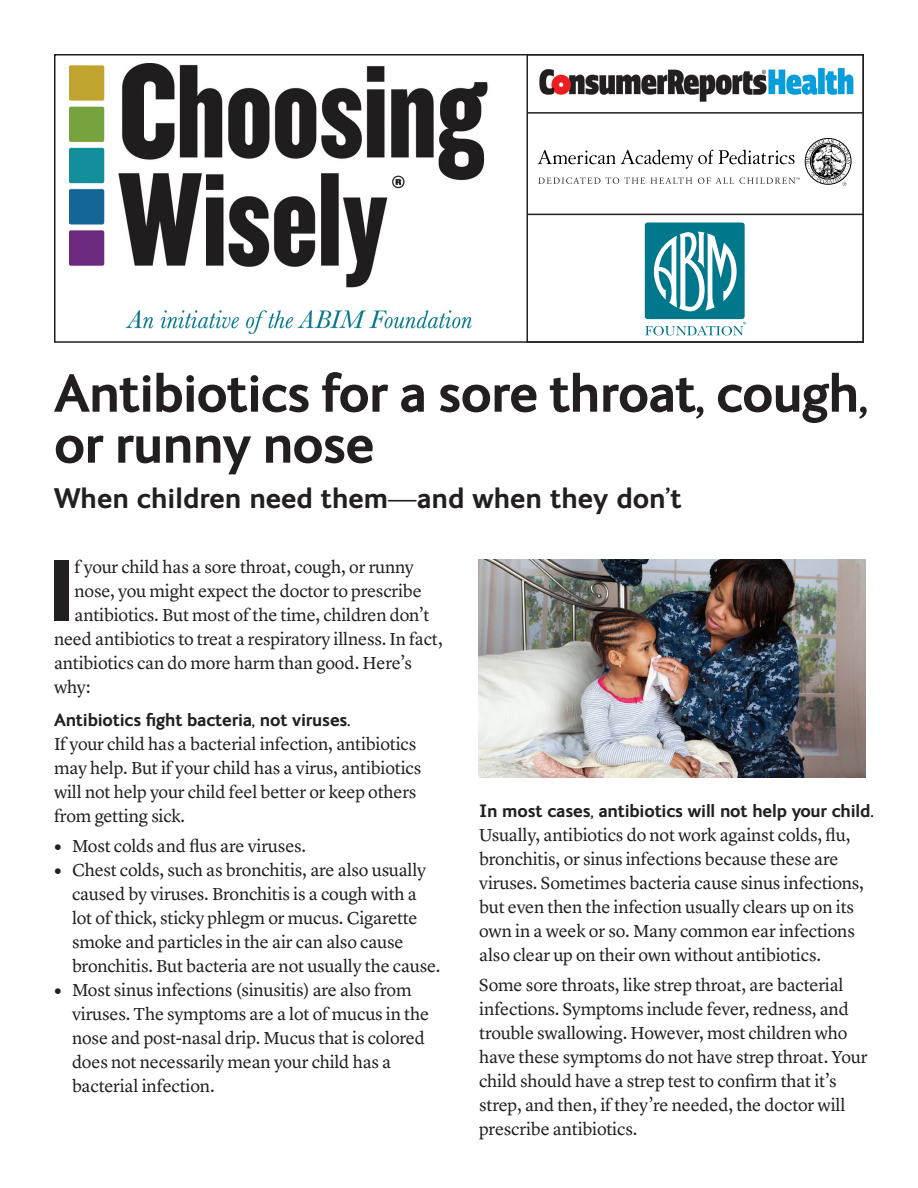
<style>
.page{position:relative;width:918px;height:1188px;background:#fff}
.page>*{position:absolute;margin:0;border:0;box-sizing:border-box;transform-origin:0 0}
.t1{font:extra-condensed 85.05px "Helvetica";color:#231f20}
._12_16_Lyon{font:700 54px "FS Ingrid";letter-spacing:-.02em;color:#231f20}
._19_SubHd{font:700 28.5px "FS Ingrid";color:#231f20}
.BODYBULLETS{font:18px/24px "Lyon Text";letter-spacing:-.01em;color:#231f20}
._12Body_Subhd{font:700 18px "FS Ingrid";letter-spacing:-.01em;color:#231f20}
.t2{font:600 7.5px "New Baskerville";color:#00788b}
.s1{font-family:"FS Ingrid";font-weight:700}
</style>
<div class="page">
<div style="left:645px;top:223px;width:100px;height:96px;background:#00788b;border-radius:3px"></div>
<svg style="left:654px;top:232px;width:83px;height:79px"></svg>
<svg style="left:645px;top:326px;width:98px;height:9px"></svg>
<img style="left:539px;top:67px;width:315px;height:35px">
<img style="left:70px;top:63px;width:418px;height:271px">
<div style="left:526px;top:54px;width:338px;height:289px;border:2px solid #231f20"></div>
<hr style="left:528px;top:112px;width:336px;height:2px;background:#231f20">
<hr style="left:528px;top:214px;width:335px;height:1px;background:#231f20">
<img style="left:478px;top:559px;width:388px;height:219px">
<svg style="left:538px;top:138px;width:313px;height:48px"></svg>
<p class="t2" style="left:743px;top:320px;width:5px">®</p>
<p class="_12_16_Lyon" style="left:54px;top:357px;width:816px">Antibiotics for a sore throat, cough,</p>
<p class="_12_16_Lyon" style="left:54px;top:408px;width:322px">or runny nose</p>
<p class="_19_SubHd" style="left:54px;top:479px;width:629px">When children need them—and when they don’t</p>
<p class="BODYBULLETS" style="left:75px;top:554px;width:341px">f your child has a sore throat, cough, or runny</p>
<p class="BODYBULLETS" style="left:75px;top:578px;width:349px">nose, you might expect the doctor to prescribe</p>
<p class="BODYBULLETS" style="left:75px;top:602px;width:356px">antibiotics. But most of the time, children don’t</p>
<p class="BODYBULLETS" style="left:54px;top:626px;width:390px">need antibiotics to treat a respiratory illness. In fact,</p>
<p class="BODYBULLETS" style="left:54px;top:650px;width:359px">antibiotics can do more harm than good. Here’s</p>
<p class="BODYBULLETS" style="left:54px;top:674px;width:38px">why:</p>
<p class="_12Body_Subhd" style="left:54px;top:708px;width:298px">Antibiotics fight bacteria, not viruses.</p>
<p class="BODYBULLETS" style="left:54px;top:731px;width:369px">If your child has a bacterial infection, antibiotics may help. But if your child has a virus, antibiotics will not help your child feel better or keep others from getting sick.</p>
<p class="BODYBULLETS" style="left:54px;top:833px;width:254px"><span class="s1">•</span> Most colds and flus are viruses.</p>
<p class="BODYBULLETS" style="left:54px;top:857px;width:374px;text-align:center"><span class="s1">•</span> Chest colds, such as bronchitis, are also usually caused by viruses. Bronchitis is a cough with a</p>
<p class="BODYBULLETS" style="left:72px;top:905px;width:347px">lot of thick, sticky phlegm or mucus. Cigarette smoke and particles in the air can also cause</p>
<p class="BODYBULLETS" style="left:72px;top:953px;width:370px">bronchitis. But bacteria are not usually the cause.</p>
<p class="BODYBULLETS" style="left:54px;top:977px;width:359px"><span class="s1">•</span> Most sinus infections (sinusitis) are also from</p>
<p class="BODYBULLETS" style="left:72px;top:1001px;width:359px">viruses. The symptoms are a lot of mucus in the nose and post-nasal drip. Mucus that is colored does not necessarily mean your child has a</p>
<p class="BODYBULLETS" style="left:72px;top:1073px;width:144px">bacterial infection.</p>
<p class="t1" style="left:52px;top:537px;width:19px">I</p>
<p class="_12Body_Subhd" style="left:479px;top:799px;width:396px">In most cases, antibiotics will not help your child.</p>
<p class="BODYBULLETS" style="left:479px;top:822px;width:386px">Usually, antibiotics do not work against colds, flu, bronchitis, or sinus infections because these are viruses. Sometimes bacteria cause sinus infections, but even then the infection usually clears up on its own in a week or so. Many common ear infections also clear up on their own without antibiotics.</p>
<p class="BODYBULLETS" style="left:479px;top:972px;width:390px">Some sore throats, like strep throat, are bacterial infections. Symptoms include fever, redness, and trouble swallowing. However, most children who have these symptoms do not have strep throat. Your child should have a strep test to confirm that it’s strep, and then, if they’re needed, the doctor will prescribe antibiotics.</p>
</div>
